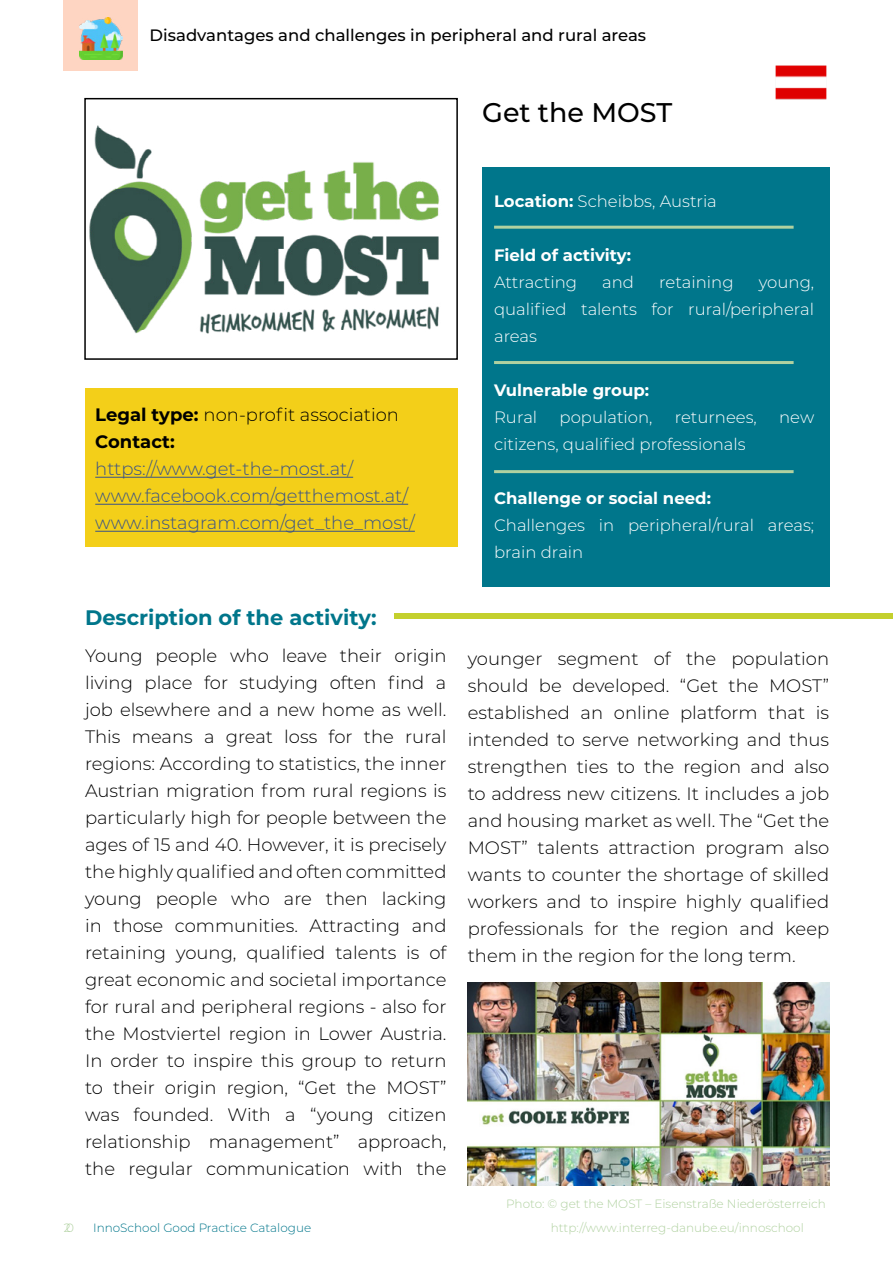
<style>
.page{position:relative;width:893px;height:1263px;background:#fff}
.page>*{position:absolute;margin:0;border:0;box-sizing:border-box;transform-origin:0 0}
.t1{font:500 27px "Montserrat";color:#000}
.t2{font:700 21px "Montserrat";color:#00768b}
.t3{font:300 18px/27px "Montserrat";color:#000;text-align:justify}
.t4{font:300 18px/27px "Montserrat";color:#395288}
.t5{font:300 16.5px/27px "Montserrat";color:#fff;text-align:justify}
.t6{font:700 16.5px "Montserrat";color:#fff}
.t7{font:500 16.5px "Montserrat";color:#000}
.t8{font:300 12px "Montserrat";color:#b0d1a0}
.t9{font:300 12px "Montserrat";color:#00768b}
.s1{font-weight:700}
</style>
<div class="page">
<div style="left:482px;top:168px;width:347px;height:419px;background:#00768b"></div>
<div style="left:64px;top:0;width:74px;height:71px;background:#fed5c2"></div>
<div style="left:85px;top:388px;width:372px;height:158px;background:#f3cf19"></div>
<div style="left:395px;top:613px;width:498px;height:6px;background:#c4d02d"></div>
<hr style="left:95px;top:477px;width:258px;height:1px;background:#395288">
<hr style="left:95px;top:504px;width:313px;height:1px;background:#395288">
<hr style="left:95px;top:531px;width:320px;height:1px;background:#395288">
<img style="left:89px;top:125px;width:350px;height:209px">
<div style="left:84px;top:98px;width:374px;height:262px;border:2px solid #000"></div>
<img style="left:80px;top:17px;width:42px;height:43px">
<hr style="left:494px;top:226px;width:300px;height:3px;background:#b0d1a0">
<hr style="left:494px;top:470px;width:300px;height:3px;background:#b0d1a0">
<img style="left:775px;top:65px;width:52px;height:35px">
<hr style="left:494px;top:361px;width:300px;height:3px;background:#b0d1a0">
<img style="left:468px;top:982px;width:361px;height:203px">
<p class="t7" style="left:150px;top:24px;width:498px">Disadvantages and challenges in peripheral and rural areas</p>
<h1 class="t1" style="left:482px;top:93px;width:192px">Get the MOST</h1>
<p class="t3" style="left:95px;top:401px;width:305px"><span class="s1">Legal type:</span> non-profit association<br><span class="s1">Contact:</span></p>
<p class="t4" style="left:95px;top:455px;width:321px">https://www.get-the-most.at/ www.facebook.com/getthemost.at/ www.instagram.com/get_the_most/</p>
<p class="t2" style="left:85px;top:602px;width:293px">Description of the activity:</p>
<p class="t3" style="left:85px;top:641px;width:363px">Young people who leave their origin living place for studying often find a job elsewhere and a new home as well.<br>This means a great loss for the rural regions: According to statistics, the inner Austrian migration from rural regions is particularly high for people between the ages of 15 and 40. However, it is precisely the highly qualified and often committed young people who are then lacking in those communities. Attracting and retaining young, qualified talents is of great economic and societal importance for rural and peripheral regions - also for the Mostviertel region in Lower Austria.<br>In order to inspire this group to return to their origin region, “Get the MOST” was founded. With a “young citizen relationship management” approach, the regular communication with the</p>
<p class="t5" style="left:494px;top:187px;width:224px"><span class="s1">Location:</span> Scheibbs, Austria</p>
<p class="t6" style="left:494px;top:244px;width:139px">Field of activity:</p>
<p class="t5" style="left:494px;top:268px;width:84px">Attracting</p>
<p class="t5" style="left:602px;top:268px;width:33px">and</p>
<p class="t5" style="left:659px;top:268px;width:76px">retaining</p>
<p class="t5" style="left:494px;top:268px;width:322px;text-indent:265px">young, qualified talents for rural/peripheral areas</p>
<p class="t6" style="left:494px;top:379px;width:156px">Vulnerable group:</p>
<p class="t5" style="left:494px;top:403px;width:45px">Rural</p>
<p class="t5" style="left:560px;top:403px;width:94px">population,</p>
<p class="t5" style="left:675px;top:403px;width:84px">returnees,</p>
<p class="t5" style="left:779px;top:403px;width:37px">new</p>
<p class="t5" style="left:494px;top:430px;width:253px">citizens, qualified professionals</p>
<p class="t6" style="left:494px;top:487px;width:218px">Challenge or social need:</p>
<p class="t5" style="left:494px;top:511px;width:322px">Challenges in peripheral/rural areas; brain drain</p>
<p class="t3" style="left:468px;top:644px;width:363px">younger segment of the population should be developed. “Get the MOST” established an online platform that is intended to serve networking and thus strengthen ties to the region and also to address new citizens. It includes a job and housing market as well. The “Get the MOST” talents attraction program also wants to counter the shortage of skilled workers and to inspire highly qualified professionals for the region and keep them in the region for the long term.</p>
<p class="t8" style="left:506px;top:1196px;width:321px">Photo: © get the MOST – Eisenstraße Niederösterreich</p>
<p class="t8" style="left:64px;top:1219px;width:12px">20</p>
<p class="t9" style="left:93px;top:1219px;width:220px">InnoSchool Good Practice Catalogue</p>
<p class="t8" style="left:551px;top:1219px;width:254px">http://www.interreg-danube.eu/innoschool</p>
</div>
